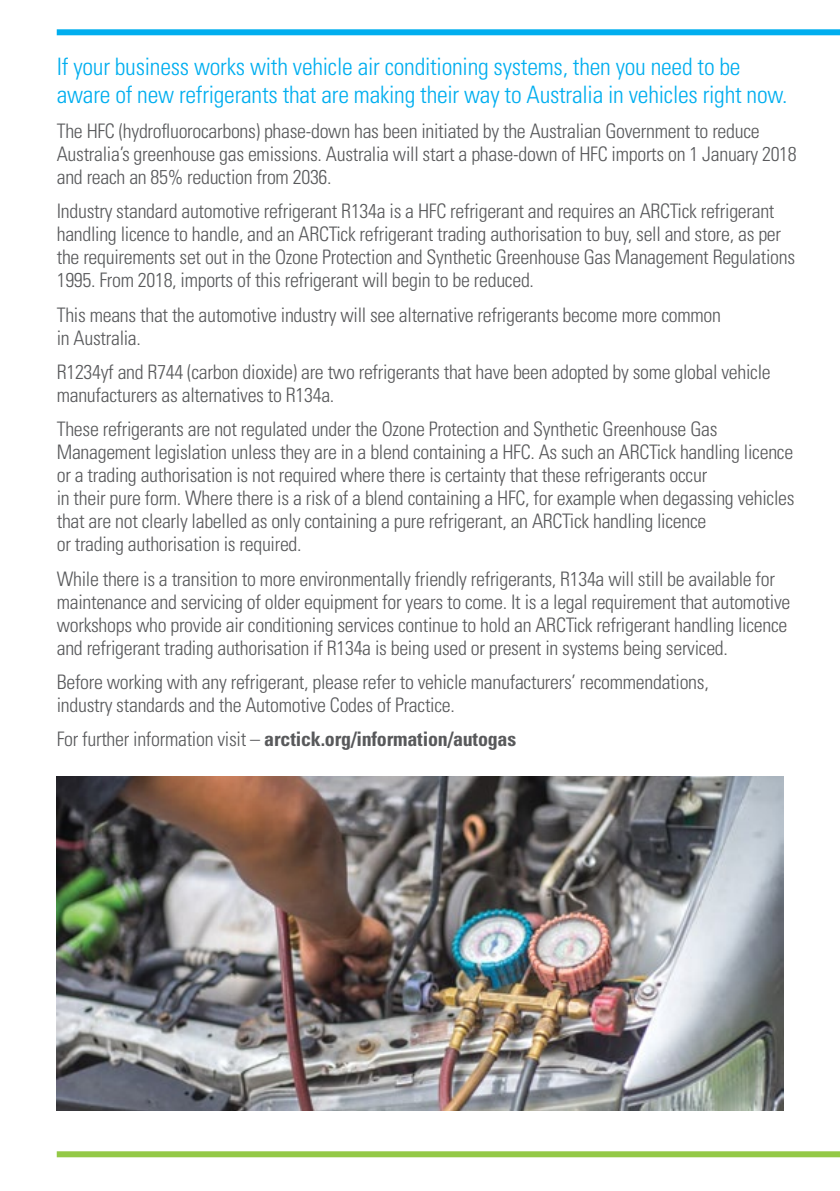
<style>
.page{position:relative;width:840px;height:1191px;background:#fff}
.page>*{position:absolute;margin:0;border:0;box-sizing:border-box;transform-origin:0 0}
.t1{font:300 condensed 24px/28px "Univers";letter-spacing:-.01em;color:#00aeef}
.t2{font:300 condensed 20px/23px "Univers";letter-spacing:-.015em;color:#58595b}
.t3{font:700 condensed 20px "Univers";letter-spacing:-.01em;color:#58595b}
.s1{font-weight:300}
</style>
<div class="page">
<div style="left:57px;top:29px;width:782px;height:6px;background:#00aeef"></div>
<div style="left:57px;top:1151px;width:782px;height:6px;background:#94c947"></div>
<img style="left:57px;top:777px;width:725px;height:333px">
<p class="t1" style="left:57px;top:53px;width:731px">If your business works with vehicle air conditioning systems, then you need to be aware of new refrigerants that are making their way to Australia in vehicles right now.</p>
<p class="t2" style="left:57px;top:119px;width:741px">The HFC (hydrofluorocarbons) phase-down has been initiated by the Australian Government to reduce<br>Australia’s greenhouse gas emissions. Australia will start a phase-down of HFC imports on 1 January 2018 and reach an 85% reduction from 2036.</p>
<p class="t2" style="left:57px;top:199px;width:739px">Industry standard automotive refrigerant R134a is a HFC refrigerant and requires an ARCTick refrigerant handling licence to handle, and an ARCTick refrigerant trading authorisation to buy, sell and store, as per the requirements set out in the Ozone Protection and Synthetic Greenhouse Gas Management Regulations 1995. From 2018, imports of this refrigerant will begin to be reduced.</p>
<p class="t2" style="left:57px;top:303px;width:665px">This means that the automotive industry will see alternative refrigerants become more common in Australia.</p>
<p class="t2" style="left:57px;top:360px;width:715px">R1234yf and R744 (carbon dioxide) are two refrigerants that have been adopted by some global vehicle manufacturers as alternatives to R134a.</p>
<p class="t2" style="left:57px;top:417px;width:738px">These refrigerants are not regulated under the Ozone Protection and Synthetic Greenhouse Gas Management legislation unless they are in a blend containing a HFC. As such an ARCTick handling licence or a trading authorisation is not required where there is certainty that these refrigerants occur<br>in their pure form. Where there is a risk of a blend containing a HFC, for example when degassing vehicles that are not clearly labelled as only containing a pure refrigerant, an ARCTick handling licence<br>or trading authorisation is required.</p>
<p class="t2" style="left:57px;top:567px;width:734px">While there is a transition to more environmentally friendly refrigerants, R134a will still be available for maintenance and servicing of older equipment for years to come. It is a legal requirement that automotive workshops who provide air conditioning services continue to hold an ARCTick refrigerant handling licence and refrigerant trading authorisation if R134a is being used or present in systems being serviced.</p>
<p class="t2" style="left:57px;top:670px;width:653px">Before working with any refrigerant, please refer to vehicle manufacturers’ recommendations, industry standards and the Automotive Codes of Practice.</p>
<p class="t3" style="left:57px;top:727px;width:461px"><span class="s1">For further information visit –</span> arctick.org/information/autogas</p>
</div>
